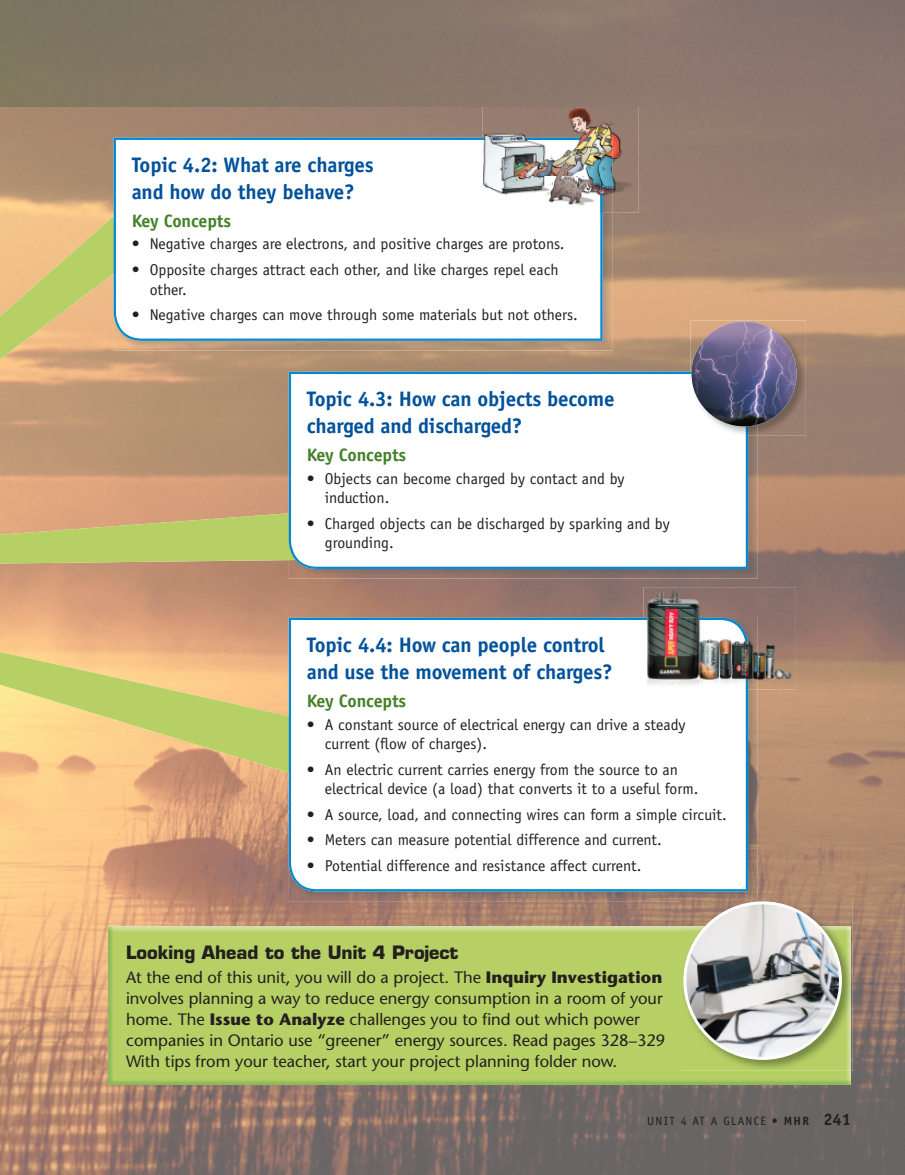
<style>
.page{position:relative;width:905px;height:1175px;background:#fff}
.page>*{position:absolute;margin:0;border:0;box-sizing:border-box;transform-origin:0 0}
.t1{font:700 21px/27px "Officina Sans";letter-spacing:-.01em;color:#01519b}
.t2{font:700 18px "Officina Sans";letter-spacing:-.01em;color:#45802a}
.t3{font:700 18px "Eurostile";color:#231f20}
.t4{font:16.5px/21px "Stone Sans";color:#231f20}
.t5{font:15.75px/19.5px "Officina Sans";color:#231f20}
.t6{font:12px "Officina Sans";letter-spacing:.1em;color:#231f20}
.s1{font-weight:700}
.s2{font-weight:700;font-size:16.5px}
</style>
<div class="page">
<img style="left:621px;top:0;width:283px;height:347px">
<img style="left:570px;top:213px;width:51px;height:158px">
<img style="left:0;top:187px;width:155px;height:854px">
<img style="left:777px;top:347px;width:127px;height:587px">
<img style="left:725px;top:436px;width:52px;height:151px">
<img style="left:155px;top:400px;width:155px;height:526px">
<img style="left:310px;top:578px;width:415px;height:36px">
<img style="left:310px;top:614px;width:333px;height:3px">
<img style="left:757px;top:689px;width:20px;height:210px">
<img style="left:310px;top:901px;width:371px;height:25px">
<img style="left:828px;top:934px;width:76px;height:240px">
<img style="left:0;top:1041px;width:828px;height:133px">
<svg style="left:0;top:501px;width:288px;height:64px;background:#c4bc6e"></svg>
<svg style="left:0;top:217px;width:119px;height:265px;background:#d1b079"></svg>
<svg style="left:0;top:621px;width:288px;height:159px;background:#e0c27c"></svg>
<img style="left:0;top:0;width:648px;height:107px">
<img style="left:288px;top:371px;width:469px;height:207px">
<img style="left:288px;top:513px;width:1px;height:47px">
<svg style="left:289px;top:372px;width:459px;height:197px"></svg>
<img style="left:113px;top:137px;width:499px;height:213px">
<img style="left:113px;top:218px;width:1px;height:56px">
<svg style="left:114px;top:138px;width:488px;height:203px"></svg>
<img style="left:690px;top:320px;width:115px;height:116px">
<img style="left:690px;top:372px;width:58px;height:64px">
<img style="left:691px;top:321px;width:105px;height:105px;border-radius:50%">
<img style="left:108px;top:926px;width:742px;height:158px">
<img style="left:288px;top:617px;width:469px;height:284px">
<img style="left:288px;top:716px;width:1px;height:56px">
<svg style="left:289px;top:617px;width:459px;height:274px"></svg>
<img style="left:681px;top:899px;width:171px;height:171px">
<img style="left:684px;top:926px;width:156px;height:132px">
<img style="left:681px;top:899px;width:76px;height:2px">
<img style="left:684px;top:902px;width:156px;height:156px;border-radius:50%">
<div style="left:683px;top:901px;width:159px;height:158px;border:3px solid #fff;border-radius:50%"></div>
<img style="left:643px;top:587px;width:102px;height:30px">
<div style="left:745px;top:587px;width:50px;height:51px;background:#8c706b"></div>
<img style="left:757px;top:638px;width:38px;height:51px">
<img style="left:748px;top:617px;width:9px;height:72px">
<img style="left:643px;top:620px;width:102px;height:69px">
<img style="left:643px;top:617px;width:52px;height:3px">
<img style="left:695px;top:617px;width:53px;height:36px">
<img style="left:745px;top:653px;width:3px;height:36px">
<img style="left:482px;top:107px;width:104px;height:30px">
<img style="left:586px;top:107px;width:52px;height:52px">
<img style="left:612px;top:159px;width:26px;height:54px">
<img style="left:482px;top:137px;width:130px;height:38px">
<img style="left:600px;top:175px;width:12px;height:38px">
<img style="left:482px;top:175px;width:118px;height:38px">
<img style="left:482px;top:138px;width:120px;height:37px">
<p class="t1" style="left:132px;top:153px;width:243px">Topic 4.2: What are charges and how do they behave?</p>
<p class="t2" style="left:132px;top:214px;width:101px">Key Concepts</p>
<p class="t5" style="left:132px;top:236px;width:434px">• Negative charges are electrons, and positive charges are protons.</p>
<p class="t5" style="left:150px;top:261px;width:410px;text-indent:-18px">• Opposite charges attract each other, and like charges repel each other.</p>
<p class="t5" style="left:132px;top:306px;width:447px">• Negative charges can move through some materials but not others.</p>
<p class="t1" style="left:307px;top:387px;width:309px">Topic 4.3: How can objects become charged and discharged?</p>
<p class="t2" style="left:307px;top:448px;width:101px">Key Concepts</p>
<p class="t5" style="left:325px;top:470px;width:301px;text-indent:-18px">• Objects can become charged by contact and by induction.</p>
<p class="t5" style="left:325px;top:515px;width:346px;text-indent:-18px">• Charged objects can be discharged by sparking and by grounding.</p>
<p class="t1" style="left:307px;top:633px;width:307px">Topic 4.4: How can people control and use the movement of charges?</p>
<p class="t2" style="left:307px;top:694px;width:101px">Key Concepts</p>
<p class="t5" style="left:325px;top:715px;width:362px;text-indent:-18px">• A constant source of electrical energy can drive a steady current (flow of charges).</p>
<p class="t5" style="left:325px;top:760px;width:375px;text-indent:-18px">• An electric current carries energy from the source to an electrical device (a load) that converts it to a useful form.</p>
<p class="t5" style="left:307px;top:805px;width:421px">• A source, load, and connecting wires can form a simple circuit.</p>
<p class="t5" style="left:307px;top:831px;width:356px">• Meters can measure potential difference and current.</p>
<p class="t5" style="left:307px;top:856px;width:336px">• Potential difference and resistance affect current.</p>
<p class="t3" style="left:126px;top:945px;width:334px">Looking Ahead to the Unit 4 Project</p>
<p class="t4" style="left:126px;top:968px;width:541px">At the end of this unit, you will do a project. The <span class="s1">Inquiry Investigation </span>involves planning a way to reduce energy consumption in a room of your home. The <span class="s1">Issue to Analyze</span> challenges you to find out which power companies in Ontario use “greener” energy sources. Read pages 328–329<br>With tips from your teacher, start your project planning folder now.</p>
<p class="t6" style="left:647px;top:1116px;width:205px">UNIT 4 AT A GLANCE <span class="s1">• MHR</span> <span class="s2">241</span></p>
</div>
